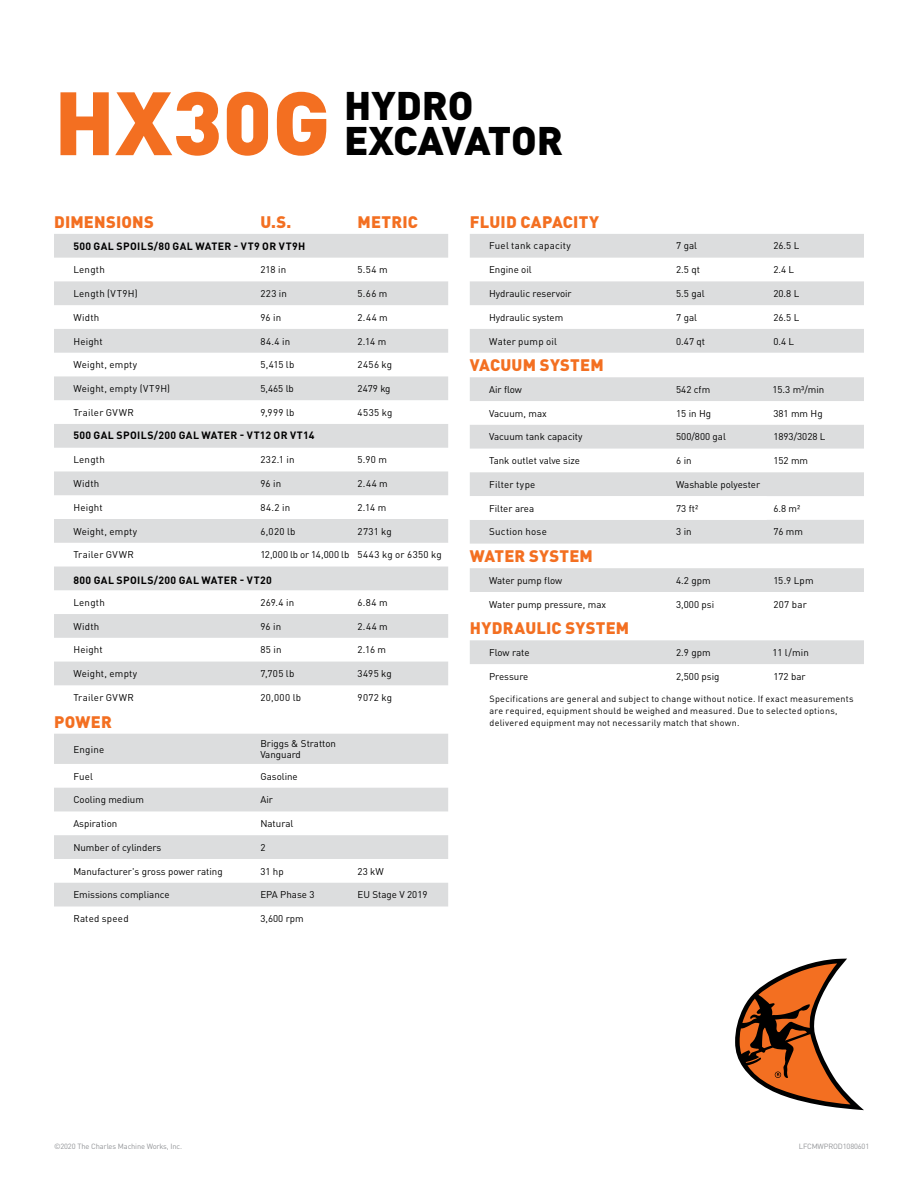
<style>
.page{position:relative;width:918px;height:1188px;background:#fff}
.page>*{position:absolute;margin:0;border:0;box-sizing:border-box;transform-origin:0 0}
.t1{font:900 88.35px "DIN Pro";color:#f36f21}
.t2{font:900 39.45px/34.7px "DIN Pro";letter-spacing:-.01em;color:#000}
.t3{font:900 16.5px "DIN Pro";letter-spacing:.015em;color:#f36f21}
.t4{font:700 10.5px "DIN Pro";letter-spacing:.035em;color:#000}
.t5{font:9.75px/10.8px "DIN Pro";color:#000}
.t6{font:9.75px "DIN Pro";letter-spacing:.025em;color:#000}
.t7{font:9.75px "DIN Pro";letter-spacing:.02em;color:#000}
.t8{font:9.75px "DIN Pro";letter-spacing:.03em;color:#000}
.t9{font:9px/12px "DIN Pro";letter-spacing:.03em;color:#000}
.t10{font:7.5px "DIN Pro";letter-spacing:-.02em;color:#939598}
</style>
<div class="page">
<svg style="left:735px;top:959px;width:129px;height:151px"></svg>
<svg style="left:54px;top:234px;width:394px;height:673px"></svg>
<svg style="left:470px;top:234px;width:394px;height:430px;fill:#dcddde"></svg>
<svg style="left:470px;top:496px;width:297px;height:24px"></svg>
<h1 class="t1" style="left:54px;top:47px;width:278px">HX30G</h1>
<h2 class="t2" style="left:344px;top:84px;width:220px">HYDRO<br>EXCAVATOR</h2>
<h3 class="t3" style="left:54px;top:208px;width:101px">DIMENSIONS</h3>
<h3 class="t3" style="left:260px;top:208px;width:32px">U.S.</h3>
<h3 class="t3" style="left:358px;top:208px;width:62px">METRIC</h3>
<p class="t4" style="left:73px;top:237px;width:233px">500 GAL SPOILS/80 GAL WATER - VT9 OR VT9H</p>
<p class="t5" style="left:73px;top:263px;width:33px">Length</p>
<p class="t5" style="left:260px;top:263px;width:27px">218 in</p>
<p class="t5" style="left:358px;top:263px;width:31px">5.54 m</p>
<p class="t6" style="left:73px;top:286px;width:66px">Length (VT9H)</p>
<p class="t5" style="left:260px;top:287px;width:28px">223 in</p>
<p class="t5" style="left:358px;top:287px;width:31px">5.66 m</p>
<p class="t5" style="left:73px;top:311px;width:27px">Width</p>
<p class="t5" style="left:260px;top:311px;width:22px">96 in</p>
<p class="t5" style="left:358px;top:311px;width:32px">2.44 m</p>
<p class="t5" style="left:73px;top:335px;width:31px">Height</p>
<p class="t5" style="left:260px;top:335px;width:31px">84.4 in</p>
<p class="t5" style="left:358px;top:335px;width:30px">2.14 m</p>
<p class="t7" style="left:73px;top:357px;width:66px">Weight, empty</p>
<p class="t5" style="left:260px;top:358px;width:36px">5,415 lb</p>
<p class="t5" style="left:358px;top:358px;width:36px">2456 kg</p>
<p class="t6" style="left:73px;top:381px;width:98px">Weight, empty (VT9H)</p>
<p class="t5" style="left:260px;top:382px;width:35px">5,465 lb</p>
<p class="t5" style="left:358px;top:382px;width:34px">2479 kg</p>
<p class="t6" style="left:73px;top:405px;width:62px">Trailer GVWR</p>
<p class="t5" style="left:260px;top:406px;width:36px">9,999 lb</p>
<p class="t5" style="left:358px;top:406px;width:36px">4535 kg</p>
<p class="t4" style="left:73px;top:427px;width:243px">500 GAL SPOILS/200 GAL WATER - VT12 OR VT14</p>
<p class="t5" style="left:73px;top:453px;width:33px">Length</p>
<p class="t5" style="left:260px;top:453px;width:36px">232.1 in</p>
<p class="t5" style="left:358px;top:453px;width:31px">5.90 m</p>
<p class="t5" style="left:73px;top:477px;width:27px">Width</p>
<p class="t5" style="left:260px;top:477px;width:22px">96 in</p>
<p class="t5" style="left:358px;top:477px;width:32px">2.44 m</p>
<p class="t5" style="left:73px;top:501px;width:31px">Height</p>
<p class="t5" style="left:260px;top:501px;width:31px">84.2 in</p>
<p class="t5" style="left:358px;top:501px;width:30px">2.14 m</p>
<p class="t7" style="left:73px;top:523px;width:66px">Weight, empty</p>
<p class="t5" style="left:260px;top:525px;width:37px">6,020 lb</p>
<p class="t5" style="left:358px;top:525px;width:36px">2731 kg</p>
<p class="t6" style="left:73px;top:547px;width:62px">Trailer GVWR</p>
<p class="t7" style="left:260px;top:547px;width:183px">12,000 lb or 14,000 lb 5443 kg or 6350 kg</p>
<p class="t4" style="left:73px;top:571px;width:200px">800 GAL SPOILS/200 GAL WATER - VT20</p>
<p class="t5" style="left:73px;top:596px;width:33px">Length</p>
<p class="t5" style="left:260px;top:596px;width:35px">269.4 in</p>
<p class="t5" style="left:358px;top:596px;width:32px">6.84 m</p>
<p class="t5" style="left:73px;top:620px;width:27px">Width</p>
<p class="t5" style="left:260px;top:620px;width:22px">96 in</p>
<p class="t5" style="left:358px;top:620px;width:32px">2.44 m</p>
<p class="t5" style="left:73px;top:644px;width:31px">Height</p>
<p class="t5" style="left:260px;top:644px;width:23px">85 in</p>
<p class="t5" style="left:358px;top:644px;width:30px">2.16 m</p>
<p class="t7" style="left:73px;top:666px;width:66px">Weight, empty</p>
<p class="t5" style="left:260px;top:667px;width:36px">7,705 lb</p>
<p class="t5" style="left:358px;top:667px;width:36px">3495 kg</p>
<p class="t6" style="left:73px;top:690px;width:62px">Trailer GVWR</p>
<p class="t5" style="left:260px;top:691px;width:42px">20,000 lb</p>
<p class="t5" style="left:358px;top:691px;width:36px">9072 kg</p>
<h3 class="t3" style="left:54px;top:708px;width:59px">POWER</h3>
<p class="t5" style="left:73px;top:743px;width:32px">Engine</p>
<p class="t5" style="left:260px;top:737px;width:77px">Briggs &amp; Stratton<br>Vanguard</p>
<p class="t5" style="left:73px;top:770px;width:21px">Fuel</p>
<p class="t5" style="left:260px;top:770px;width:39px">Gasoline</p>
<p class="t5" style="left:73px;top:793px;width:72px">Cooling medium</p>
<p class="t5" style="left:260px;top:793px;width:14px">Air</p>
<p class="t5" style="left:73px;top:817px;width:46px">Aspiration</p>
<p class="t5" style="left:260px;top:817px;width:34px">Natural</p>
<p class="t5" style="left:73px;top:841px;width:90px">Number of cylinders</p>
<p class="t5" style="left:260px;top:841px;width:7px">2</p>
<p class="t5" style="left:73px;top:865px;width:151px">Manufacturer's gross power rating</p>
<p class="t5" style="left:260px;top:865px;width:25px">31 hp</p>
<p class="t5" style="left:358px;top:865px;width:28px">23 kW</p>
<p class="t5" style="left:73px;top:888px;width:98px">Emissions compliance</p>
<p class="t5" style="left:260px;top:888px;width:56px">EPA Phase 3</p>
<p class="t5" style="left:358px;top:888px;width:71px">EU Stage V 2019</p>
<p class="t8" style="left:73px;top:911px;width:57px">Rated speed</p>
<p class="t5" style="left:260px;top:912px;width:45px">3,600 rpm</p>
<h3 class="t3" style="left:470px;top:208px;width:131px">FLUID CAPACITY</h3>
<p class="t6" style="left:489px;top:238px;width:83px">Fuel tank capacity</p>
<p class="t5" style="left:676px;top:240px;width:22px">7 gal</p>
<p class="t5" style="left:773px;top:240px;width:27px">26.5 L</p>
<p class="t5" style="left:489px;top:263px;width:44px">Engine oil</p>
<p class="t5" style="left:676px;top:263px;width:25px">2.5 qt</p>
<p class="t5" style="left:773px;top:263px;width:22px">2.4 L</p>
<p class="t5" style="left:489px;top:287px;width:84px">Hydraulic reservoir</p>
<p class="t5" style="left:676px;top:287px;width:30px">5.5 gal</p>
<p class="t5" style="left:773px;top:287px;width:27px">20.8 L</p>
<p class="t5" style="left:489px;top:311px;width:76px">Hydraulic system</p>
<p class="t5" style="left:676px;top:311px;width:22px">7 gal</p>
<p class="t5" style="left:773px;top:311px;width:27px">26.5 L</p>
<p class="t6" style="left:489px;top:333px;width:69px">Water pump oil</p>
<p class="t5" style="left:676px;top:335px;width:30px">0.47 qt</p>
<p class="t5" style="left:773px;top:335px;width:22px">0.4 L</p>
<h3 class="t3" style="left:470px;top:351px;width:135px">VACUUM SYSTEM</h3>
<p class="t5" style="left:489px;top:383px;width:34px">Air flow</p>
<p class="t5" style="left:676px;top:383px;width:36px">542 cfm</p>
<p class="t5" style="left:772px;top:383px;width:53px">15.3 m³/min</p>
<p class="t5" style="left:489px;top:407px;width:59px">Vacuum, max</p>
<p class="t5" style="left:676px;top:407px;width:37px">15 in Hg</p>
<p class="t5" style="left:773px;top:407px;width:51px">381 mm Hg</p>
<p class="t5" style="left:489px;top:431px;width:95px">Vacuum tank capacity</p>
<p class="t5" style="left:676px;top:431px;width:51px">500/800 gal</p>
<p class="t5" style="left:773px;top:431px;width:54px">1893/3028 L</p>
<p class="t5" style="left:489px;top:454px;width:93px">Tank outlet valve size</p>
<p class="t5" style="left:676px;top:454px;width:17px">6 in</p>
<p class="t5" style="left:773px;top:454px;width:36px">152 mm</p>
<p class="t6" style="left:489px;top:477px;width:48px">Filter type</p>
<p class="t5" style="left:676px;top:478px;width:85px">Washable polyester</p>
<p class="t5" style="left:489px;top:502px;width:47px">Filter area</p>
<p class="t5" style="left:676px;top:502px;width:24px">73 ft²</p>
<p class="t5" style="left:773px;top:502px;width:28px">6.8 m²</p>
<p class="t6" style="left:489px;top:524px;width:59px">Suction hose</p>
<p class="t5" style="left:676px;top:526px;width:17px">3 in</p>
<p class="t5" style="left:773px;top:526px;width:31px">76 mm</p>
<h3 class="t3" style="left:470px;top:542px;width:125px">WATER SYSTEM</h3>
<p class="t5" style="left:489px;top:574px;width:75px">Water pump flow</p>
<p class="t5" style="left:676px;top:574px;width:36px">4.2 gpm</p>
<p class="t5" style="left:773px;top:574px;width:42px">15.9 Lpm</p>
<p class="t5" style="left:489px;top:598px;width:118px">Water pump pressure, max</p>
<p class="t5" style="left:676px;top:598px;width:39px">3,000 psi</p>
<p class="t5" style="left:773px;top:598px;width:35px">207 bar</p>
<h3 class="t3" style="left:470px;top:614px;width:161px">HYDRAULIC SYSTEM</h3>
<p class="t5" style="left:489px;top:646px;width:42px">Flow rate</p>
<p class="t5" style="left:676px;top:646px;width:36px">2.9 gpm</p>
<p class="t5" style="left:772px;top:646px;width:38px">11 l/min</p>
<p class="t5" style="left:489px;top:670px;width:41px">Pressure</p>
<p class="t5" style="left:676px;top:670px;width:45px">2,500 psig</p>
<p class="t5" style="left:773px;top:670px;width:34px">172 bar</p>
<p class="t9" style="left:490px;top:692px;width:366px">Specifications are general and subject to change without notice. If exact measurements are required, equipment should be weighed and measured. Due to selected options, delivered equipment may not necessarily match that shown.</p>
<p class="t10" style="left:54px;top:1141px;width:130px">©2020 The Charles Machine Works, Inc.</p>
<p class="t10" style="left:799px;top:1141px;width:72px">LFCMWPROD1080601</p>
</div>
